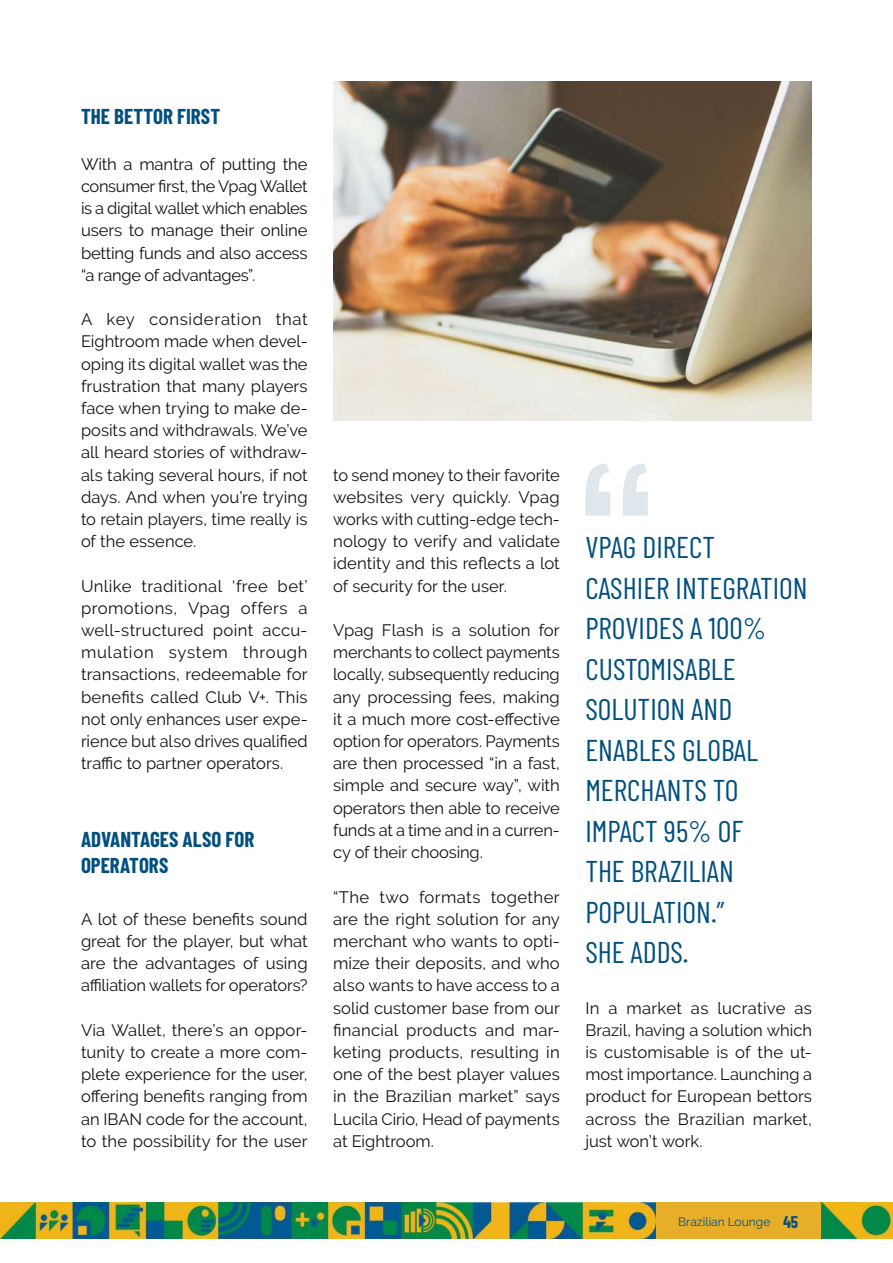
<style>
.page{position:relative;width:893px;height:1263px;background:#fff}
.page>*{position:absolute;margin:0;border:0;box-sizing:border-box;transform-origin:0 0}
.t1{font:30px/40.5px "Barlow Condensed";color:#004f7f}
.t2{font:700 21px/25.2px "Barlow Condensed";color:#004f7f}
.t3{font:16.5px/22.2px "Raleway";color:#121212;text-align:justify}
.t4{font:12px "Raleway";color:#004f7f}
.s1{font-family:"Barlow Condensed";font-weight:700;font-size:16.5px}
</style>
<div class="page">
<div style="left:655px;top:1202px;width:166px;height:36px;background:#e7af29"></div>
<img style="left:0;top:1202px;width:655px;height:36px">
<img style="left:821px;top:1202px;width:72px;height:36px">
<svg style="left:585px;top:464px;width:63px;height:52px"></svg>
<img style="left:333px;top:81px;width:479px;height:340px">
<p class="t2" style="left:81px;top:102px;width:141px">THE BETTOR FIRST</p>
<p class="t3" style="left:81px;top:153px;width:228px">With a mantra of putting the consumer first, the Vpag Wallet is a digital wallet which enables users to manage their online betting funds and also access “a range of advantages”.</p>
<p class="t3" style="left:81px;top:308px;width:228px">A key consideration that Eightroom made when devel&shy;oping its digital wallet was the frustration that many players face when trying to make de&shy;posits and withdrawals. We’ve all heard stories of withdraw&shy;als taking several hours, if not days. And when you’re trying to retain players, time really is of the essence.</p>
<p class="t3" style="left:81px;top:575px;width:228px">Unlike traditional ‘free bet’ promotions, Vpag offers a well-structured point accu&shy;mulation system through transactions, redeemable for benefits called Club V+. This not only enhances user expe&shy;rience but also drives qualified traffic to partner operators.</p>
<p class="t2" style="left:81px;top:826px;width:175px">ADVANTAGES ALSO FOR<br>OPERATORS</p>
<p class="t3" style="left:81px;top:908px;width:228px">A lot of these benefits sound great for the player, but what are the advantages of using affiliation wallets for operators?</p>
<p class="t3" style="left:81px;top:1019px;width:228px">Via Wallet, there’s an oppor&shy;tunity to create a more com&shy;plete experience for the user, offering benefits ranging from an IBAN code for the account, to the possibility for the user</p>
<p class="t3" style="left:333px;top:464px;width:228px">to send money to their favorite websites very quickly. Vpag works with cutting-edge tech&shy;nology to verify and validate identity and this reflects a lot of security for the user.</p>
<p class="t3" style="left:333px;top:619px;width:228px">Vpag Flash is a solution for merchants to collect payments locally, subsequently reducing any processing fees, making it a much more cost-effective option for operators. Payments are then processed “in a fast, simple and secure way”, with operators then able to receive funds at a time and in a curren&shy;cy of their choosing.</p>
<p class="t3" style="left:333px;top:885px;width:228px">“The two formats together are the right solution for any merchant who wants to opti&shy;mize their deposits, and who also wants to have access to a solid customer base from our financial products and mar&shy;keting products, resulting in one of the best player values in the Brazilian market” says Lucila Cirio, Head of payments at Eightroom.</p>
<h1 class="t1" style="left:585px;top:525px;width:224px">VPAG DIRECT<br>CASHIER INTEGRATION<br>PROVIDES A 100%<br>CUSTOMISABLE<br>SOLUTION AND<br>ENABLES GLOBAL<br>MERCHANTS TO<br>IMPACT 95% OF<br>THE BRAZILIAN<br>POPULATION.”<br>SHE ADDS.</h1>
<p class="t3" style="left:585px;top:996px;width:228px">In a market as lucrative as Brazil, having a solution which is customisable is of the ut&shy;most importance. Launching a product for European bettors across the Brazilian market, just won’t work.</p>
<p class="t4" style="left:678px;top:1215px;width:121px">Brazilian Lounge <span class="s1">45</span></p>
</div>
